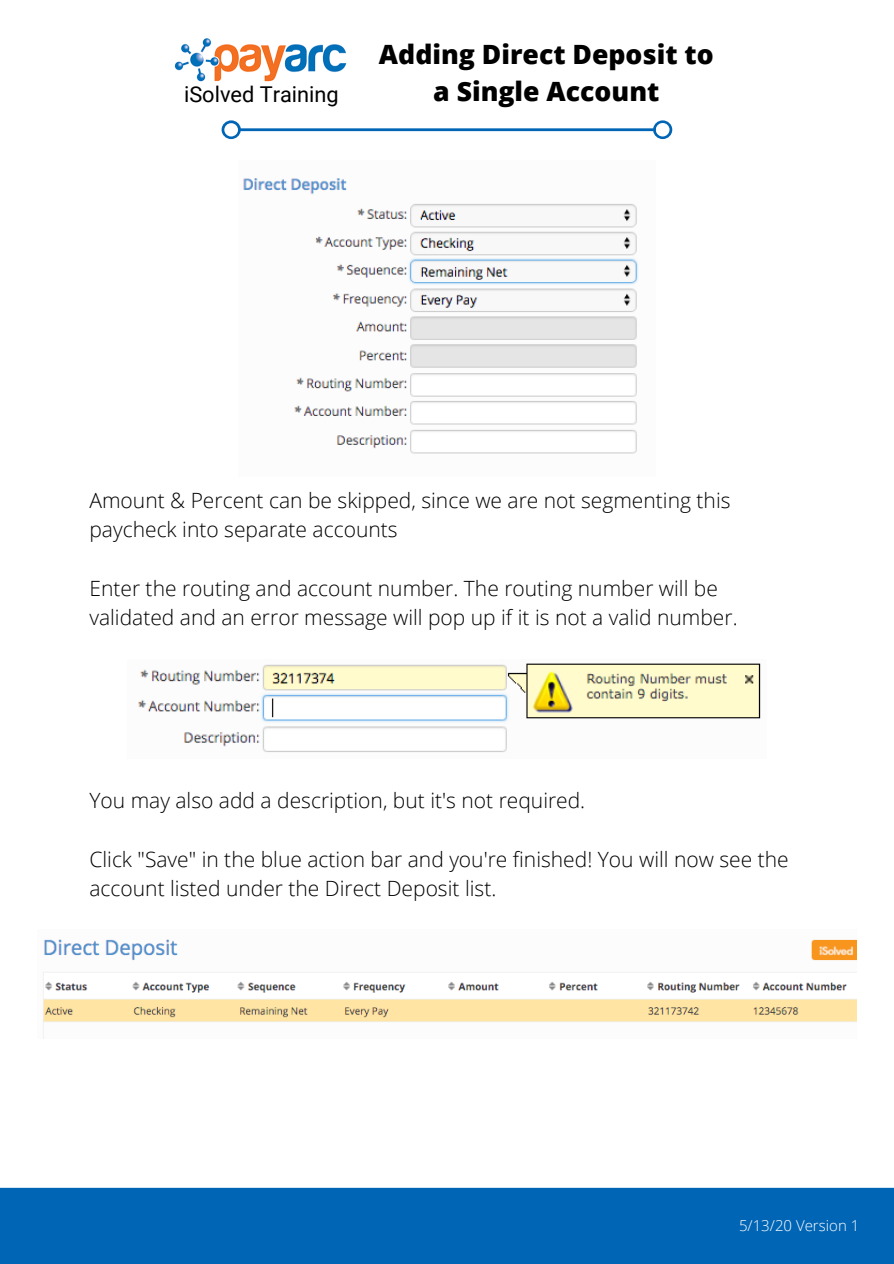
<style>
.page{position:relative;width:894px;height:1264px;background:#fff}
.page>*{position:absolute;margin:0;border:0;box-sizing:border-box;transform-origin:0 0}
.t1{font:800 26.55px/36.9px "Open Sans";color:#000;text-align:center}
.t2{font:21.75px "Roboto";color:#000}
.t3{font:300 21px/29.2px "Open Sans";color:#000}
.t4{font:300 15px "Open Sans";color:#fff}
</style>
<div class="page">
<img style="left:138px;top:663px;width:623px;height:89px">
<img style="left:43px;top:939px;width:813px;height:99px">
<img style="left:243px;top:178px;width:395px;height:276px">
<img style="left:175px;top:38px;width:172px;height:44px">
<svg style="left:221px;top:120px;width:451px;height:19px"></svg>
<div style="left:0;top:1187px;width:893px;height:76px;background:#0165b5"></div>
<p class="t2" style="left:184px;top:82px;width:156px">iSolved Training</p>
<p class="t1" style="left:379px;top:35px;width:336px">Adding Direct Deposit to a Single Account</p>
<p class="t3" style="left:89px;top:485px;width:642px">Amount &amp; Percent can be skipped, since we are not segmenting this paycheck into separate accounts</p>
<p class="t3" style="left:89px;top:573px;width:649px">Enter the routing and account number. The routing number will be validated and an error message will pop up if it is not a valid number.</p>
<p class="t3" style="left:89px;top:785px;width:497px">You may also add a description, but it's not required.</p>
<p class="t3" style="left:89px;top:844px;width:700px">Click "Save" in the blue action bar and you're finished! You will now see the account listed under the Direct Deposit list.</p>
<p class="t4" style="left:738px;top:1215px;width:122px">5/13/20 Version 1</p>
</div>
